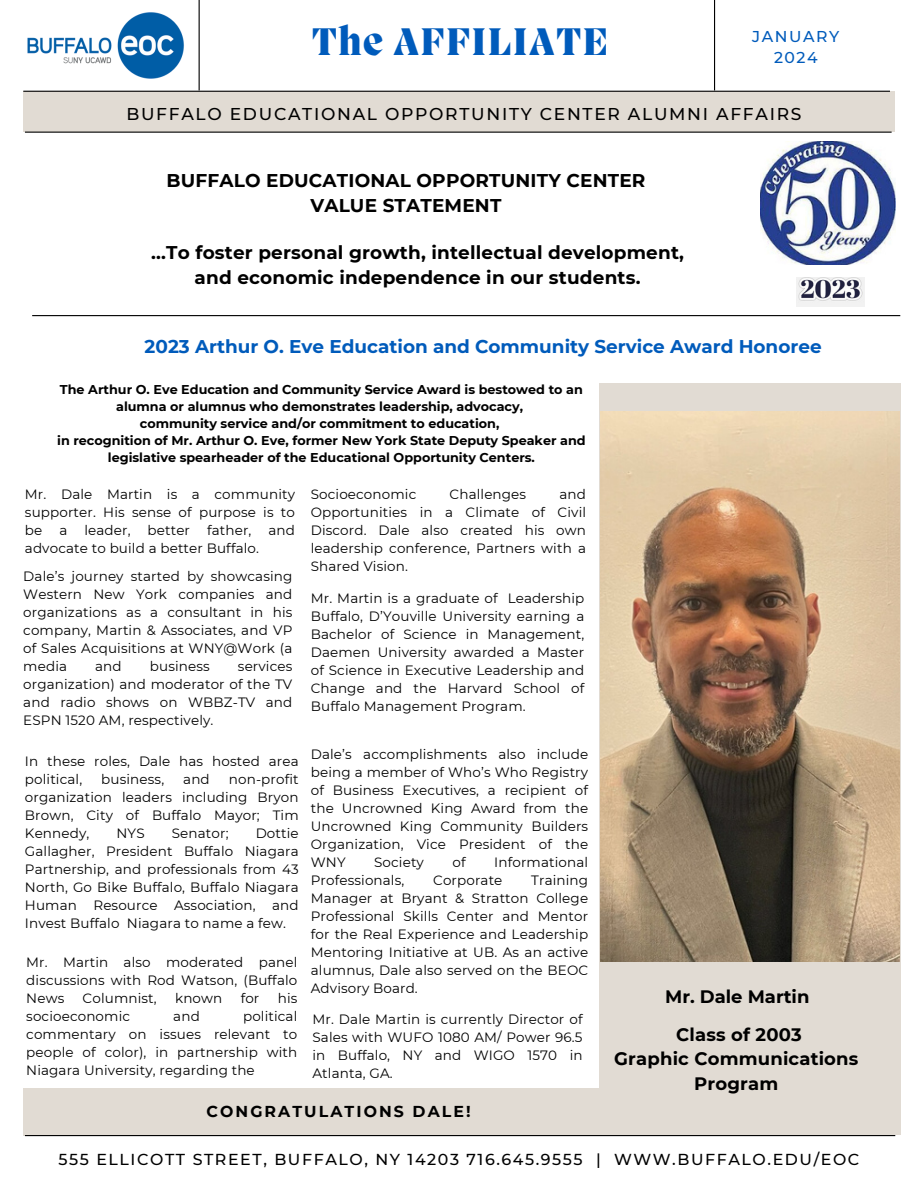
<style>
.page{position:relative;width:918px;height:1188px;background:#fff}
.page>*{position:absolute;margin:0;border:0;box-sizing:border-box;transform-origin:0 0}
.t1{font:800 39.45px "Migra";letter-spacing:.04em;color:#005bbb}
.t2{font:700 18.45px/24.8px "Montserrat";letter-spacing:.01em;color:#000;text-align:center}
.t3{font:700 18.45px "Montserrat";color:#005bbb}
.t4{font:700 18px/24.8px "Montserrat";letter-spacing:.01em;color:#000;text-align:center}
.t5{font:500 17.1px "Montserrat";letter-spacing:.1em;color:#000}
.t6{font:500 15.9px "Montserrat";letter-spacing:.1em;color:#000}
.t7{font:700 15.75px "Montserrat";letter-spacing:.13em;color:#000}
.t8{font:500 15.75px/21.3px "Montserrat";letter-spacing:.1em;color:#005bbb;text-align:center}
.t9{font:13.5px/18px "Montserrat";letter-spacing:.01em;color:#000;text-align:justify}
.t10{font:700 12.75px/17px "Montserrat";color:#000;text-align:center}
</style>
<div class="page">
<div style="left:23px;top:92px;width:872px;height:40px;background:#e1dbd3"></div>
<hr style="left:199px;top:0;width:1px;height:90px;background:#000">
<hr style="left:714px;top:0;width:1px;height:90px;background:#000">
<hr style="left:25px;top:132px;width:867px;height:1px;background:#000">
<div style="left:599px;top:383px;width:301px;height:752px;background:#e1dbd3"></div>
<div style="left:23px;top:1088px;width:579px;height:48px;background:#e1dbd3"></div>
<hr style="left:25px;top:1135px;width:870px;height:1px;background:#000">
<hr style="left:32px;top:315px;width:868px;height:1px;background:#000">
<img style="left:23px;top:12px;width:175px;height:79px">
<img style="left:797px;top:277px;width:67px;height:29px">
<img style="left:601px;top:411px;width:299px;height:551px">
<img style="left:761px;top:142px;width:134px;height:122px">
<hr style="left:23px;top:91px;width:867px;height:1px;background:#000">
<h1 class="t1" style="left:312px;top:23px;width:298px">The AFFILIATE</h1>
<h4 class="t8" style="left:752px;top:25px;width:89px">JANUARY<br>2024</h4>
<h2 class="t5" style="left:126px;top:104px;width:677px">BUFFALO EDUCATIONAL OPPORTUNITY CENTER ALUMNI AFFAIRS</h2>
<p class="t2" style="left:166px;top:168px;width:480px">BUFFALO EDUCATIONAL OPPORTUNITY CENTER<br>VALUE STATEMENT</p>
<h3 class="t2" style="left:151px;top:240px;width:534px">...To foster personal growth, intellectual development, and economic independence in our students.</h3>
<p class="t3" style="left:145px;top:335px;width:678px">2023 Arthur O. Eve Education and Community Service Award Honoree</p>
<h3 class="t10" style="left:57px;top:381px;width:530px">The Arthur O. Eve Education and Community Service Award is bestowed to an alumna or alumnus who demonstrates leadership, advocacy,<br>community service and/or commitment to education,<br>in recognition of Mr. Arthur O. Eve, former New York State Deputy Speaker and legislative spearheader of the Educational Opportunity Centers.</h3>
<h5 class="t9" style="left:25px;top:485px;width:272px">Mr. Dale Martin is a community supporter. His sense of purpose is to be</h5>
<p class="t9" style="left:311px;top:485px;width:107px">Socioeconomic</p>
<p class="t9" style="left:450px;top:485px;width:78px">Challenges</p>
<p class="t9" style="left:311px;top:485px;width:277px;text-indent:249px">and Opportunities in a Climate of Civil Discord. Dale also created his own leadership conference, Partners with a Shared Vision.</p>
<h5 class="t9" style="left:59px;top:521px;width:9px">a</h5>
<h5 class="t9" style="left:84px;top:521px;width:48px">leader,</h5>
<h5 class="t9" style="left:148px;top:521px;width:44px">better</h5>
<h5 class="t9" style="left:207px;top:521px;width:46px">father,</h5>
<h5 class="t9" style="left:268px;top:521px;width:28px">and</h5>
<h5 class="t9" style="left:25px;top:539px;width:236px">advocate to build a better Buffalo.</h5>
<p class="t9" style="left:23px;top:567px;width:271px">Dale’s journey started by showcasing Western New York companies and organizations as a consultant in his company, Martin &amp; Associates, and VP of Sales Acquisitions at WNY@Work (a media</p>
<p class="t9" style="left:311px;top:590px;width:275px">Mr. Martin is a graduate of Leadership Buffalo, D’Youville University earning a Bachelor of Science in Management, Daemen University awarded a Master of Science in Executive Leadership and Change and the Harvard School of Buffalo Management Program.</p>
<p class="t9" style="left:311px;top:745px;width:279px">Dale’s accomplishments also include being a member of Who’s Who Registry of Business Executives, a recipient of the Uncrowned King Award from the Uncrowned King Community Builders Organization, Vice President of the WNY</p>
<p class="t9" style="left:23px;top:657px;width:271px;text-indent:215px">services organization) and moderator of the TV and radio shows on WBBZ-TV and ESPN 1520 AM, respectively.</p>
<p class="t9" style="left:25px;top:752px;width:275px">In these roles, Dale has hosted area political,</p>
<p class="t9" style="left:95px;top:657px;width:28px">and</p>
<p class="t9" style="left:150px;top:657px;width:61px">business</p>
<p class="t9" style="left:25px;top:770px;width:275px;text-indent:204px">non-profit organization leaders including Bryon Brown, City of Buffalo Mayor; Tim Kennedy,</p>
<p class="t9" style="left:101px;top:770px;width:64px">business,</p>
<p class="t9" style="left:183px;top:770px;width:28px">and</p>
<p class="t9" style="left:25px;top:824px;width:275px;text-indent:231px">Dottie Gallagher, President Buffalo Niagara Partnership, and professionals from 43<br>North, Go Bike Buffalo, Buffalo Niagara Human Resource Association, and Invest Buffalo Niagara to name a few.</p>
<p class="t9" style="left:26px;top:953px;width:273px">Mr. Martin also moderated panel discussions with Rod Watson, (Buffalo News</p>
<p class="t9" style="left:117px;top:824px;width:30px">NYS</p>
<p class="t9" style="left:172px;top:824px;width:58px">Senator;</p>
<p class="t9" style="left:374px;top:853px;width:51px">Society</p>
<p class="t9" style="left:453px;top:853px;width:15px">of</p>
<p class="t9" style="left:494px;top:853px;width:95px">Informational</p>
<p class="t9" style="left:311px;top:871px;width:95px">Professionals,</p>
<p class="t9" style="left:433px;top:871px;width:71px">Corporate</p>
<p class="t9" style="left:311px;top:871px;width:279px;text-indent:220px">Training Manager at Bryant &amp; Stratton College Professional Skills Center and Mentor for the Real Experience and Leadership Mentoring Initiative at UB. As an active alumnus, Dale also served on the BEOC Advisory Board.</p>
<p class="t9" style="left:83px;top:989px;width:76px">Columnist,</p>
<p class="t9" style="left:175px;top:989px;width:49px">known</p>
<p class="t9" style="left:241px;top:989px;width:20px">for</p>
<p class="t9" style="left:278px;top:989px;width:21px">his</p>
<p class="t9" style="left:26px;top:1007px;width:105px">socioeconomic</p>
<p class="t9" style="left:173px;top:1007px;width:28px">and</p>
<p class="t9" style="left:26px;top:1007px;width:273px;text-indent:217px">political commentary on issues relevant to people of color), in partnership with Niagara University, regarding the</p>
<p class="t9" style="left:313px;top:1010px;width:272px">Mr. Dale Martin is currently Director of Sales with WUFO 1080 AM/ Power 96.5 in Buffalo, NY and WIGO 1570 in Atlanta, GA.</p>
<h3 class="t7" style="left:207px;top:1102px;width:266px">CONGRATULATIONS DALE!</h3>
<h3 class="t4" style="left:665px;top:984px;width:146px">Mr. Dale Martin</h3>
<p class="t4" style="left:614px;top:1022px;width:246px">Class of 2003<br>Graphic Communications</p>
<h3 class="t4" style="left:694px;top:1071px;width:86px">Program</h3>
<h2 class="t6" style="left:59px;top:1150px;width:802px">555 ELLICOTT STREET, BUFFALO, NY 14203 716.645.9555 | WWW.BUFFALO.EDU/EOC</h2>
</div>
